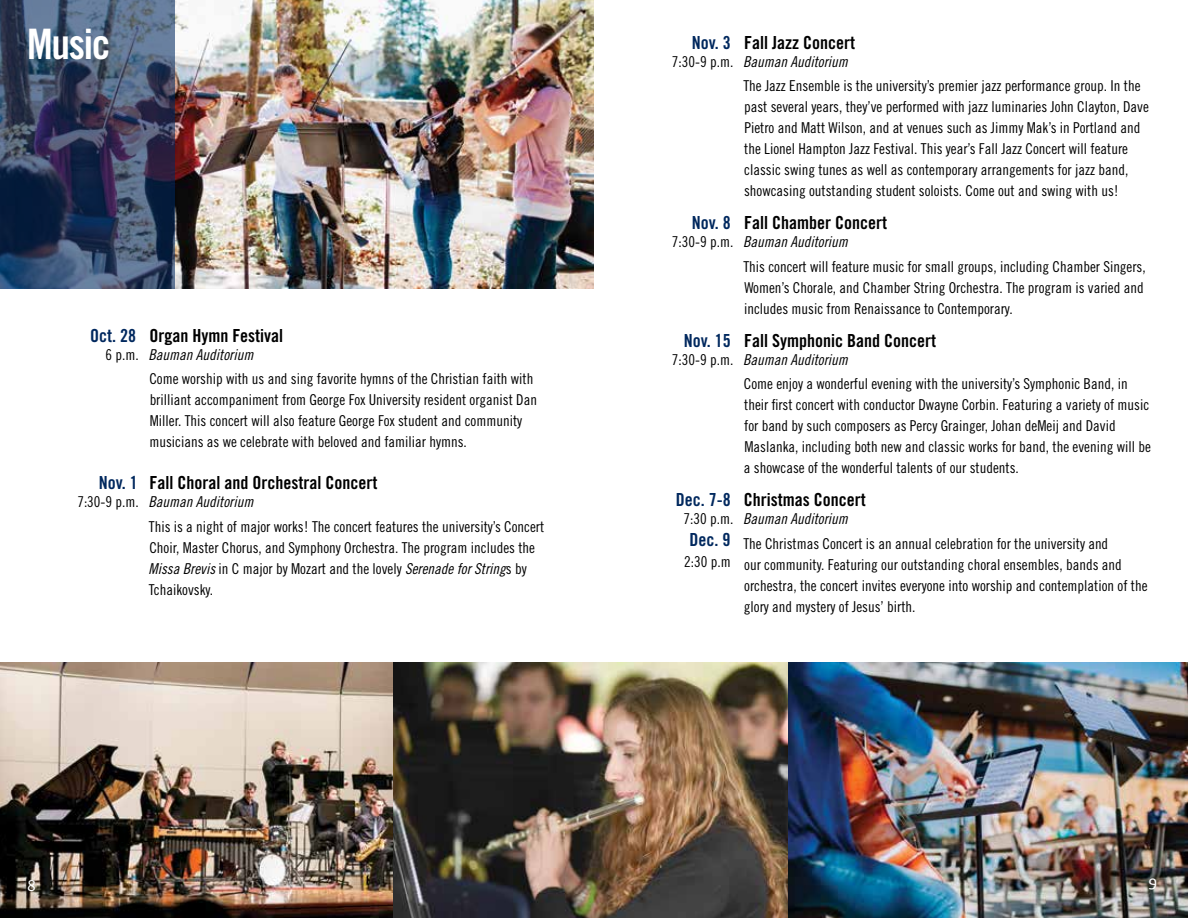
<style>
.page{position:relative;width:1188px;height:918px;background:#fff}
.page>*{position:absolute;margin:0;border:0;box-sizing:border-box;transform-origin:0 0}
.t1{font:42px "Trade Gothic Bold Cond Twenty";letter-spacing:-.03em;color:#fff}
.t2{font:18px "Trade Gothic Bold Cond Twenty";color:#000}
.t3{font:18px "Trade Gothic Bold Cond Twenty";color:#00285e}
.t4{font:18px "Auto 1";color:#fff}
.t5{font:15px/21px "Trade Gothic Cond Eighteen";color:#000}
.t6{font:15px "Trade Gothic Cond Eighteen Obl";color:#000}
.s1{font-family:"Trade Gothic Cond Eighteen Obl"}
</style>
<div class="page">
<img style="left:175px;top:0;width:419px;height:288px">
<svg style="left:0;top:0;width:175px;height:288px;background:#384764"></svg>
<img style="left:0;top:662px;width:1188px;height:256px">
<h1 class="t1" style="left:27px;top:19px;width:85px">Music</h1>
<p class="t3" style="left:692px;top:32px;width:40px">Nov. 3</p>
<p class="t5" style="left:672px;top:51px;width:63px">7:30-9 p.m.</p>
<p class="t2" style="left:744px;top:32px;width:112px">Fall Jazz Concert</p>
<p class="t6" style="left:743px;top:53px;width:106px">Bauman Auditorium</p>
<p class="t5" style="left:743px;top:75px;width:407px">The Jazz Ensemble is the university’s premier jazz performance group. In the past several years, they’ve performed with jazz luminaries John Clayton, Dave Pietro and Matt Wilson, and at venues such as Jimmy Mak’s in Portland and the Lionel Hampton Jazz Festival. This year’s Fall Jazz Concert will feature classic swing tunes as well as contemporary arrangements for jazz band, showcasing outstanding student soloists. Come out and swing with us!</p>
<p class="t3" style="left:692px;top:212px;width:40px">Nov. 8</p>
<p class="t5" style="left:672px;top:231px;width:63px">7:30-9 p.m.</p>
<p class="t2" style="left:744px;top:212px;width:144px">Fall Chamber Concert</p>
<p class="t6" style="left:743px;top:233px;width:106px">Bauman Auditorium</p>
<p class="t5" style="left:743px;top:256px;width:404px">This concert will feature music for small groups, including Chamber Singers,<br>Women’s Chorale, and Chamber String Orchestra. The program is varied and includes music from Renaissance to Contemporary.</p>
<p class="t3" style="left:90px;top:324px;width:47px">Oct. 28</p>
<p class="t5" style="left:106px;top:344px;width:35px">6 p.m.</p>
<p class="t2" style="left:149px;top:324px;width:135px">Organ Hymn Festival</p>
<p class="t6" style="left:148px;top:345px;width:106px">Bauman Auditorium</p>
<p class="t5" style="left:149px;top:368px;width:389px">Come worship with us and sing favorite hymns of the Christian faith with brilliant accompaniment from George Fox University resident organist Dan Miller. This concert will also feature George Fox student and community musicians as we celebrate with beloved and familiar hymns.</p>
<p class="t3" style="left:684px;top:330px;width:48px">Nov. 15</p>
<p class="t5" style="left:672px;top:349px;width:63px">7:30-9 p.m.</p>
<p class="t2" style="left:744px;top:330px;width:193px">Fall Symphonic Band Concert</p>
<p class="t6" style="left:743px;top:351px;width:106px">Bauman Auditorium</p>
<p class="t5" style="left:744px;top:373px;width:408px">Come enjoy a wonderful evening with the university’s Symphonic Band, in their first concert with conductor Dwayne Corbin. Featuring a variety of music for band by such composers as Percy Grainger, Johan deMeij and David Maslanka, including both new and classic works for band, the evening will be a showcase of the wonderful talents of our students.</p>
<p class="t3" style="left:99px;top:472px;width:40px">Nov. 1</p>
<p class="t5" style="left:77px;top:491px;width:63px">7:30-9 p.m.</p>
<p class="t2" style="left:150px;top:472px;width:229px">Fall Choral and Orchestral Concert</p>
<p class="t6" style="left:148px;top:493px;width:106px">Bauman Auditorium</p>
<p class="t5" style="left:149px;top:516px;width:397px">This is a night of major works! The concert features the university’s Concert Choir, Master Chorus, and Symphony Orchestra. The program includes the <span class="s1">Missa Brevis</span> in C major by Mozart and the lovely <span class="s1">Serenade for String</span>s by Tchaikovsky.</p>
<p class="t3" style="left:676px;top:489px;width:56px">Dec. 7-8</p>
<p class="t5" style="left:683px;top:508px;width:51px">7:30 p.m.</p>
<p class="t3" style="left:689px;top:529px;width:42px">Dec. 9</p>
<p class="t5" style="left:684px;top:551px;width:48px">2:30 p.m</p>
<p class="t2" style="left:744px;top:489px;width:123px">Christmas Concert</p>
<p class="t6" style="left:743px;top:510px;width:106px">Bauman Auditorium</p>
<p class="t5" style="left:743px;top:533px;width:406px">The Christmas Concert is an annual celebration for the university and<br>our community. Featuring our outstanding choral ensembles, bands and orchestra, the concert invites everyone into worship and contemplation of the glory and mystery of Jesus’ birth.</p>
<p class="t4" style="left:27px;top:874px;width:10px">8</p>
<p class="t4" style="left:1148px;top:869px;width:10px">9</p>
</div>
